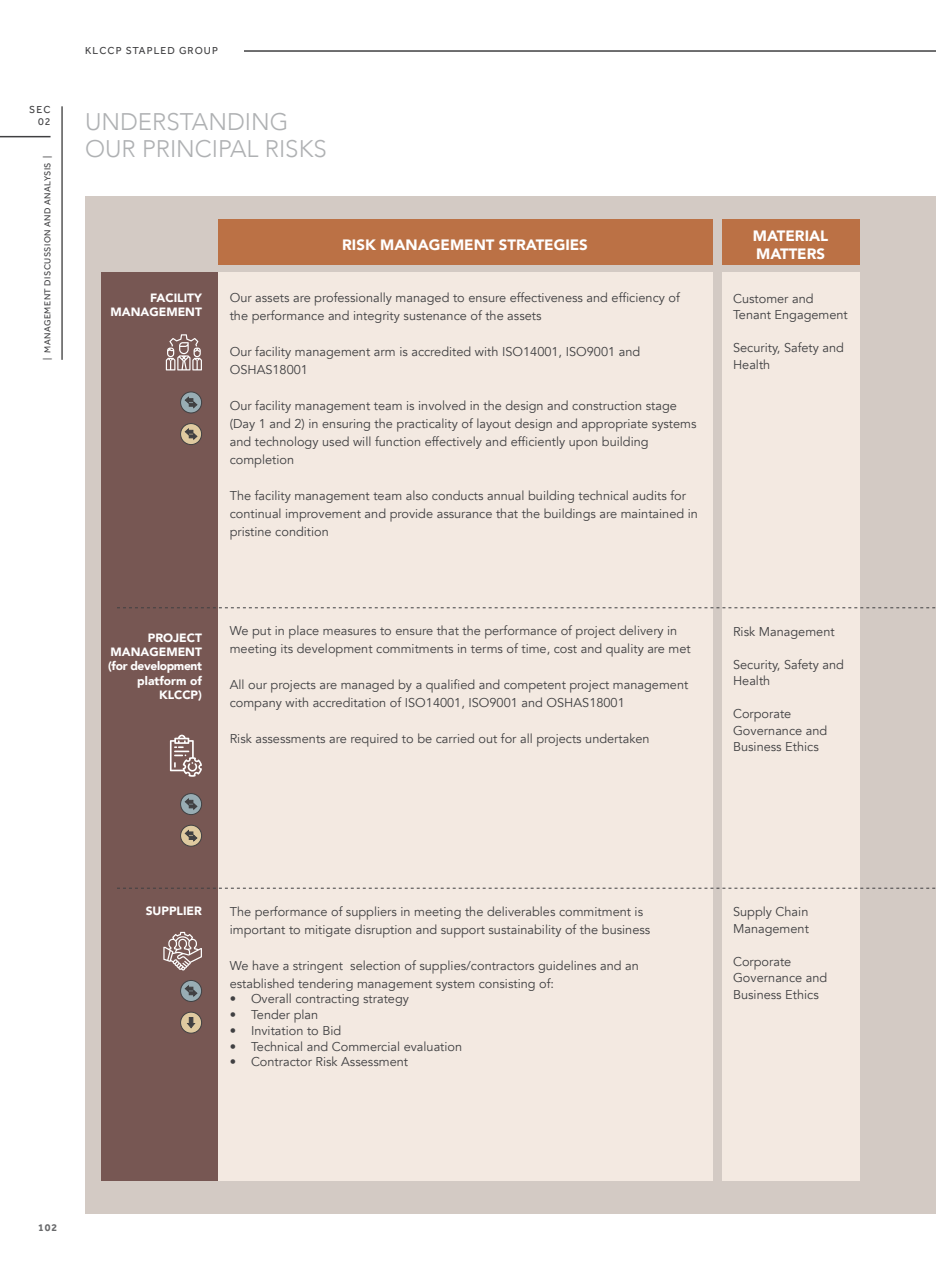
<style>
.page{position:relative;width:936px;height:1276px;background:#fff}
.page>*{position:absolute;margin:0;border:0;box-sizing:border-box;transform-origin:0 0}
.t1{font:300 24px/27px "Avenir";color:#afb1b3}
.t2{font:900 15px/18px "Avenir";color:#fff}
.t3{font:12.75px/18px "Avenir";color:#404042}
.t4{font:900 12px/14.4px "Avenir";color:#fff;text-align:right}
.t5{font:10.5px/12.6px "Effra";letter-spacing:.1em;color:#404042;text-align:right}
.t6{font:700 10.5px "Effra";color:#696a6c}
.t7{font:9px "Effra";letter-spacing:.05em;color:#404042}
</style>
<div class="page">
<hr style="left:244px;top:50px;width:691px;height:2px;background:#404042">
<hr style="left:62px;top:106px;width:1px;height:254px;background:#000">
<hr style="left:0;top:136px;width:51px;height:1px;background:#404042">
<div style="left:85px;top:196px;width:850px;height:1017px;background:#d3cac4"></div>
<div style="left:721px;top:273px;width:138px;height:907px;background:#f3e9e1"></div>
<div style="left:218px;top:273px;width:494px;height:907px;background:#f3e9e1"></div>
<div style="left:721px;top:219px;width:138px;height:46px;background:#bb7145"></div>
<div style="left:101px;top:273px;width:117px;height:908px;background:#775753"></div>
<svg style="left:117px;top:607px;width:818px;height:1px"></svg>
<svg style="left:117px;top:888px;width:818px;height:1px"></svg>
<svg style="left:180px;top:392px;width:21px;height:21px"></svg>
<div style="left:180px;top:391px;width:22px;height:22px;border:1px solid #404042;border-radius:50%"></div>
<svg style="left:185px;top:396px;width:12px;height:12px"></svg>
<div style="left:180px;top:423px;width:21px;height:21px;background:#dfcaa0;border-radius:50%"></div>
<div style="left:180px;top:423px;width:22px;height:22px;border:1px solid #404042;border-radius:50%"></div>
<svg style="left:185px;top:428px;width:12px;height:12px"></svg>
<div style="left:180px;top:793px;width:21px;height:21px;background:#98adb4;border-radius:50%"></div>
<div style="left:180px;top:793px;width:22px;height:22px;border:1px solid #404042;border-radius:50%"></div>
<svg style="left:185px;top:798px;width:12px;height:11px"></svg>
<div style="left:180px;top:825px;width:21px;height:21px;background:#dfcaa0;border-radius:50%"></div>
<div style="left:180px;top:825px;width:22px;height:21px;border:1px solid #404042;border-radius:50%"></div>
<svg style="left:185px;top:830px;width:12px;height:11px"></svg>
<svg style="left:166px;top:334px;width:36px;height:36px"></svg>
<svg style="left:170px;top:734px;width:32px;height:43px"></svg>
<svg style="left:163px;top:932px;width:39px;height:38px"></svg>
<div style="left:180px;top:980px;width:21px;height:21px;background:#98adb4;border-radius:50%"></div>
<div style="left:180px;top:980px;width:22px;height:22px;border:1px solid #404042;border-radius:50%"></div>
<svg style="left:185px;top:985px;width:12px;height:11px"></svg>
<div style="left:180px;top:1012px;width:21px;height:21px;background:#dfcaa0;border-radius:50%"></div>
<div style="left:180px;top:1011px;width:22px;height:22px;border:1px solid #404042;border-radius:50%"></div>
<svg style="left:187px;top:1017px;width:8px;height:11px"></svg>
<div style="left:218px;top:219px;width:494px;height:46px;background:#bb7145"></div>
<p class="t5" style="left:29px;top:103px;width:23px">SEC<br>02</p>
<p class="t7" style="left:42px;top:359px;width:205px;rotate:-90deg">| MANAGEMENT DISCUSSION AND ANALYSIS |</p>
<p class="t5" style="left:85px;top:44px;width:134px">KLCCP STAPLED GROUP</p>
<h1 class="t1" style="left:85px;top:109px;width:243px">UNDERSTANDING<br>OUR PRINCIPAL RISKS</h1>
<p class="t2" style="left:342px;top:235px;width:247px">RISK MANAGEMENT STRATEGIES</p>
<p class="t4" style="left:111px;top:290px;width:93px">FACILITY<br>MANAGEMENT</p>
<p class="t3" style="left:230px;top:289px;width:451px">Our assets are professionally managed to ensure effectiveness and efficiency of the performance and integrity sustenance of the assets</p>
<p class="t3" style="left:230px;top:343px;width:412px">Our facility management arm is accredited with ISO14001, ISO9001 and<br>OSHAS18001</p>
<p class="t3" style="left:230px;top:397px;width:468px">Our facility management team is involved in the design and construction stage (Day 1 and 2) in ensuring the practicality of layout design and appropriate systems and technology used will function effectively and efficiently upon building completion</p>
<p class="t3" style="left:230px;top:487px;width:469px">The facility management team also conducts annual building technical audits for continual improvement and provide assurance that the buildings are maintained in pristine condition</p>
<p class="t4" style="left:108px;top:630px;width:95px">PROJECT<br>MANAGEMENT (for development platform of<br>KLCCP)</p>
<p class="t3" style="left:230px;top:622px;width:462px">We put in place measures to ensure that the performance of project delivery in meeting its development commitments in terms of time, cost and quality are met</p>
<p class="t3" style="left:230px;top:676px;width:460px">All our projects are managed by a qualified and competent project management company with accreditation of ISO14001, ISO9001 and OSHAS18001</p>
<p class="t3" style="left:230px;top:730px;width:421px">Risk assessments are required to be carried out for all projects undertaken</p>
<p class="t2" style="left:753px;top:226px;width:77px">MATERIAL<br>MATTERS</p>
<p class="t3" style="left:733px;top:290px;width:116px;line-height:16.5px">Customer and<br>Tenant Engagement</p>
<p class="t3" style="left:733px;top:340px;width:112px;line-height:16.5px">Security, Safety and<br>Health</p>
<p class="t3" style="left:733px;top:622px;width:103px">Risk Management</p>
<p class="t3" style="left:733px;top:656px;width:112px;line-height:16.5px">Security, Safety and<br>Health</p>
<p class="t3" style="left:733px;top:706px;width:96px;line-height:16.5px">Corporate<br>Governance and<br>Business Ethics</p>
<p class="t4" style="left:146px;top:903px;width:58px">SUPPLIER</p>
<p class="t3" style="left:230px;top:902px;width:422px">The performance of suppliers in meeting the deliverables commitment is important to mitigate disruption and support sustainability of the business</p>
<p class="t3" style="left:230px;top:956px;width:410px">We have a stringent selection of supplies/contractors guidelines and an established tendering management system consisting of:</p>
<p class="t3" style="left:230px;top:990px;width:181px">• Overall contracting strategy</p>
<p class="t3" style="left:230px;top:1006px;width:90px">• Tender plan</p>
<p class="t3" style="left:230px;top:1021px;width:113px">• Invitation to Bid</p>
<p class="t3" style="left:230px;top:1037px;width:234px">• Technical and Commercial evaluation</p>
<p class="t3" style="left:230px;top:1053px;width:180px">• Contractor Risk Assessment</p>
<p class="t3" style="left:733px;top:903px;width:77px;line-height:16.5px">Supply Chain<br>Management</p>
<p class="t3" style="left:733px;top:953px;width:96px;line-height:16.5px">Corporate<br>Governance and<br>Business Ethics</p>
<p class="t6" style="left:38px;top:1220px;width:21px">102</p>
</div>
